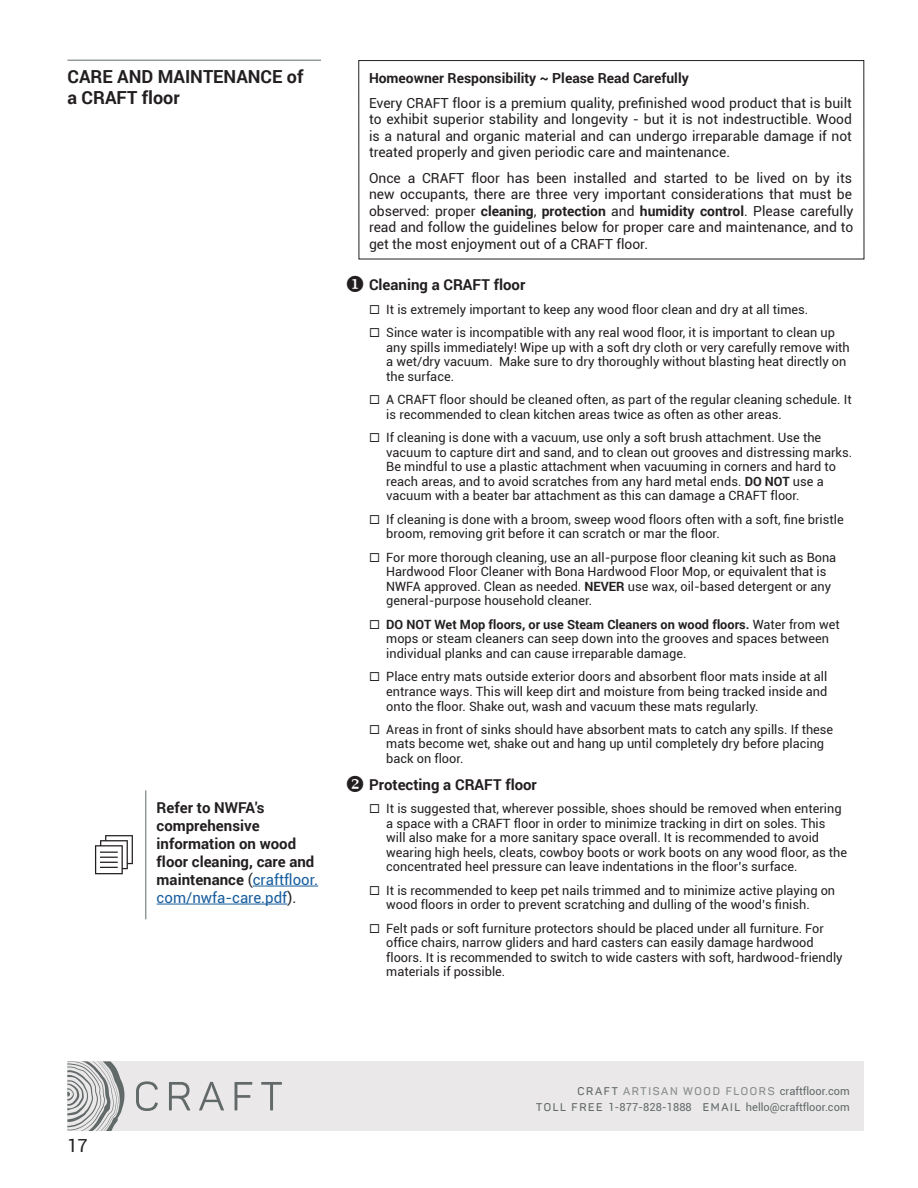
<style>
.page{position:relative;width:918px;height:1188px;background:#fff}
.page>*{position:absolute;margin:0;border:0;box-sizing:border-box;transform-origin:0 0}
.t1{font:700 18px/21.6px "Roboto";color:#231f20}
.t2{font:18px "Roboto";color:#231f20}
.t3{font:700 15px/18px "Roboto";color:#231f20}
.t4{font:13.8px/16.5px "Roboto";color:#231f20;text-align:justify}
.t5{font:700 13.8px "Roboto";color:#231f20}
.t6{font:12.75px/14.5px "Roboto";color:#231f20}
.t7{font:11.1px "Roboto";color:#626969}
.t8{font:600 11.1px "Panton";letter-spacing:.15em;color:#878c8c}
.s1{font-weight:700}
.s2{font-weight:400}
.s3{font-weight:400;color:#175d9e}
.s4{color:#626969}
.s5{font-family:"Roboto";font-weight:400;color:#626969}
.s6{font-family:"Panton";font-weight:600}
</style>
<div class="page">
<hr style="left:68px;top:60px;width:253px;height:1px;background:#626969">
<div style="left:359px;top:60px;width:505px;height:199px;border:1px solid #231f20"></div>
<hr style="left:146px;top:790px;width:1px;height:129px;background:#626969">
<hr style="left:253px;top:886px;width:65px;height:1px;background:#175d9e">
<hr style="left:157px;top:904px;width:130px;height:1px;background:#175d9e">
<div style="left:68px;top:1061px;width:796px;height:70px;background:#eae8e9"></div>
<svg style="left:68px;top:1061px;width:214px;height:70px"></svg>
<h1 class="t1" style="left:68px;top:65px;width:238px">CARE AND MAINTENANCE of a CRAFT floor</h1>
<p class="t5" style="left:369px;top:68px;width:321px">Homeowner Responsibility ~ Please Read Carefully</p>
<p class="t4" style="left:369px;top:94px;width:484px">Every CRAFT floor is a premium quality, prefinished wood product that is built to exhibit superior stability and longevity - but it is not indestructible. Wood is a natural and organic material and can undergo irreparable damage if not treated properly and given periodic care and maintenance.</p>
<p class="t4" style="left:369px;top:169px;width:486px">Once a CRAFT floor has been installed and started to be lived on by its new occupants, there are three very important considerations that must be observed: proper <span class="s1">cleaning</span>, <span class="s1">protection</span> and <span class="s1">humidity control</span>. Please carefully read and follow the guidelines below for proper care and maintenance, and to get the most enjoyment out of a CRAFT floor.</p>
<p class="t3" style="left:369px;top:275px;width:158px">Cleaning a CRAFT floor</p>
<p class="t6" style="left:386px;top:297px;width:450px;line-height:23.2px">It is extremely important to keep any wood floor clean and dry at all times.<br>Since water is incompatible with any real wood floor, it is important to clean up</p>
<p class="t6" style="left:386px;top:339px;width:465px">any spills immediately! Wipe up with a soft dry cloth or very carefully remove with a wet/dry vacuum. Make sure to dry thoroughly without blasting heat directly on the surface.</p>
<p class="t6" style="left:386px;top:392px;width:467px">A CRAFT floor should be cleaned often, as part of the regular cleaning schedule. It is recommended to clean kitchen areas twice as often as other areas.</p>
<p class="t6" style="left:386px;top:430px;width:467px">If cleaning is done with a vacuum, use only a soft brush attachment. Use the vacuum to capture dirt and sand, and to clean out grooves and distressing marks.<br>Be mindful to use a plastic attachment when vacuuming in corners and hard to reach areas, and to avoid scratches from any hard metal ends. <span class="s1">DO NOT</span> use a vacuum with a beater bar attachment as this can damage a CRAFT floor.</p>
<p class="t6" style="left:386px;top:511px;width:459px">If cleaning is done with a broom, sweep wood floors often with a soft, fine bristle broom, removing grit before it can scratch or mar the floor.</p>
<p class="t6" style="left:386px;top:549px;width:452px">For more thorough cleaning, use an all-purpose floor cleaning kit such as Bona Hardwood Floor Cleaner with Bona Hardwood Floor Mop, or equivalent that is NWFA approved. Clean as needed. <span class="s1">NEVER</span> use wax, oil-based detergent or any general-purpose household cleaner.</p>
<p class="t6" style="left:386px;top:616px;width:455px"><span class="s1">DO NOT Wet Mop floors, or use Steam Cleaners on wood floors.</span> Water from wet mops or steam cleaners can seep down into the grooves and spaces between individual planks and can cause irreparable damage.</p>
<p class="t6" style="left:386px;top:669px;width:443px;text-align:justify">Place entry mats outside exterior doors and absorbent floor mats inside at all entrance ways. This will keep dirt and moisture from being tracked inside and onto the floor. Shake out, wash and vacuum these mats regularly.</p>
<p class="t6" style="left:386px;top:722px;width:449px">Areas in front of sinks should have absorbent mats to catch any spills. If these mats become wet, shake out and hang up until completely dry before placing back on floor.</p>
<p class="t3" style="left:369px;top:775px;width:169px">Protecting a CRAFT floor</p>
<p class="t6" style="left:386px;top:801px;width:462px">It is suggested that, wherever possible, shoes should be removed when entering a space with a CRAFT floor in order to minimize tracking in dirt on soles. This will also make for a more sanitary space overall. It is recommended to avoid wearing high heels, cleats, cowboy boots or work boots on any wood floor, as the concentrated heel pressure can leave indentations in the floor’s surface.</p>
<p class="t6" style="left:386px;top:882px;width:450px">It is recommended to keep pet nails trimmed and to minimize active playing on wood floors in order to prevent scratching and dulling of the wood’s finish.</p>
<p class="t6" style="left:386px;top:920px;width:458px">Felt pads or soft furniture protectors should be placed under all furniture. For office chairs, narrow gliders and hard casters can easily damage hardwood floors. It is recommended to switch to wide casters with soft, hardwood-friendly materials if possible.</p>
<p class="t3" style="left:157px;top:798px;width:163px">Refer to NWFA's comprehensive information on wood floor cleaning, care and maintenance <span class="s2">(</span><span class="s3">craftfloor. com/nwfa-care.pdf</span><span class="s2">).</span></p>
<h1 class="t2" style="left:68px;top:1133px;width:22px">17</h1>
<p class="t8" style="left:578px;top:1084px;width:274px"><span class="s4">CRAFT</span> ARTISAN WOOD FLOORS <span class="s5">craftfloor.com</span></p>
<p class="t7" style="left:536px;top:1099px;width:315px"><span class="s6">TOLL FREE</span> 1-877-828-1888 <span class="s6">EMAIL</span> hello@craftfloor.com</p>
</div>
